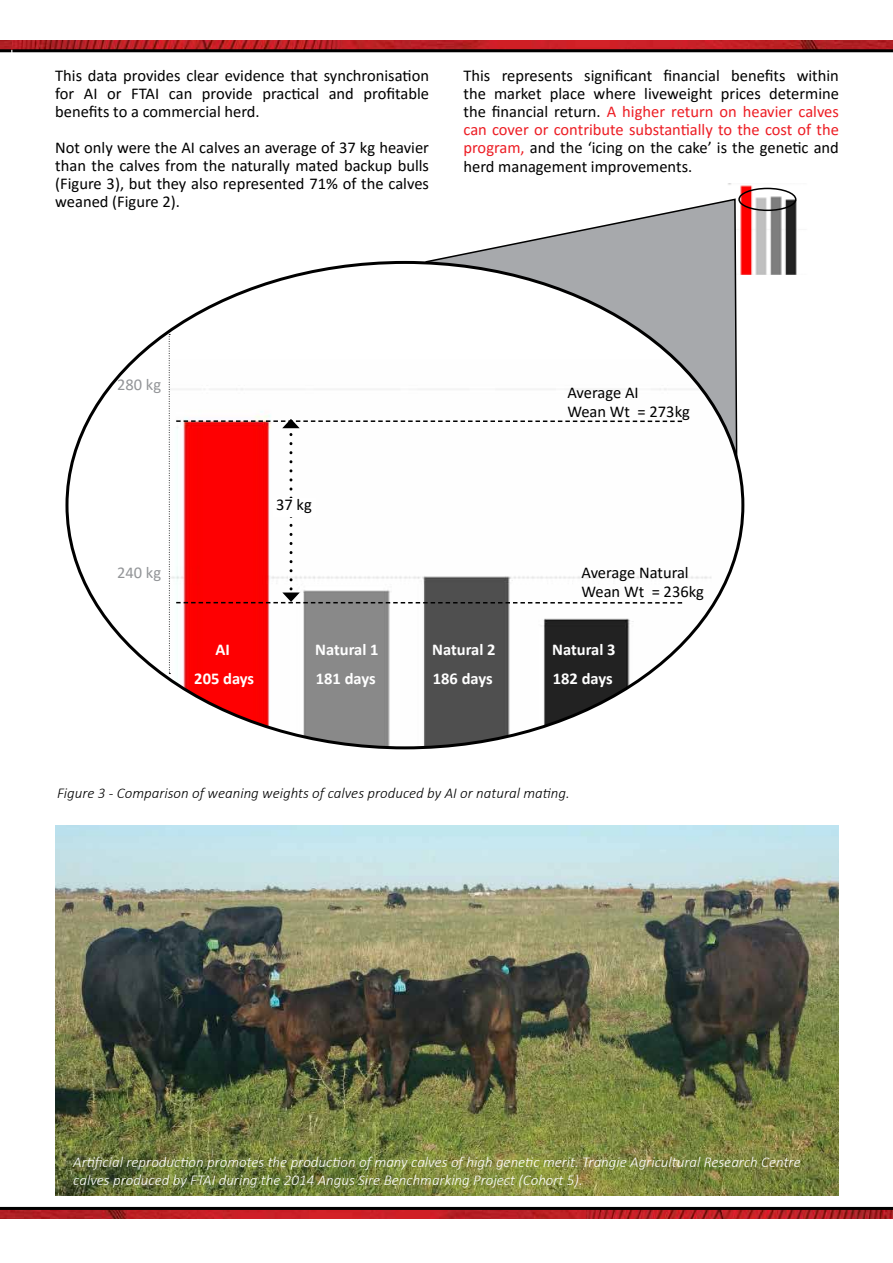
<style>
.page{position:relative;width:893px;height:1263px;background:#fff}
.page>*{position:absolute;margin:0;border:0;box-sizing:border-box;transform-origin:0 0}
.t1{font:16.5px/18px "Calibri";color:#000;text-align:justify}
.t2{font:700 16.5px "Calibri";color:#fff}
.t3{font:16.5px "Calibri";color:#939598}
.t4{font:italic 300 15px/18px "Calibri";color:#fff}
.t5{font:italic 300 15px "Calibri";color:#000}
.s1{color:#ed1d24}
</style>
<div class="page">
<img style="left:728px;top:183px;width:69px;height:92px">
<svg style="left:426px;top:198px;width:313px;height:162px"></svg>
<div style="left:67px;top:262px;width:676px;height:486px;background:#fff;border-radius:50%"></div>
<img style="left:169px;top:360px;width:574px;height:388px">
<div style="left:738px;top:188px;width:58px;height:23px;border:2px solid #000;border-radius:50%"></div>
<svg style="left:169px;top:334px;width:1px;height:340px"></svg>
<svg style="left:176px;top:419px;width:506px;height:9px"></svg>
<svg style="left:176px;top:434px;width:506px;height:170px"></svg>
<div style="left:273px;top:498px;width:42px;height:18px;background:#fff"></div>
<img style="left:55px;top:825px;width:784px;height:371px">
<img style="left:0;top:1210px;width:893px;height:8px">
<hr style="left:0;top:1207px;width:893px;height:3px;background:#000">
<img style="left:11px;top:41px;width:882px;height:8px">
<hr style="left:12px;top:49px;width:881px;height:3px;background:#000">
<svg style="left:0;top:41px;width:11px;height:11px"></svg>
<p class="t1" style="left:55px;top:66px;width:375px">This data provides clear evidence that synchronisation for AI or FTAI can provide practical and profitable benefits to a commercial herd.</p>
<p class="t1" style="left:55px;top:138px;width:375px">Not only were the AI calves an average of 37 kg heavier than the calves from the naturally mated backup bulls (Figure 3), but they also represented 71% of the calves weaned (Figure 2).</p>
<p class="t1" style="left:463px;top:66px;width:377px">This represents significant financial benefits within the market place where liveweight prices determine the financial return. <span class="s1">A higher return on heavier calves can cover or contribute substantially to the cost of the program,</span> and the ‘icing on the cake’ is the genetic and</p>
<p class="t1" style="left:463px;top:157px;width:230px">herd management improvements.</p>
<p class="t3" style="left:117px;top:373px;width:46px">280 kg</p>
<p class="t3" style="left:117px;top:561px;width:46px">240 kg</p>
<p class="t1" style="left:276px;top:495px;width:37px">37 kg</p>
<p class="t1" style="left:567px;top:383px;width:124px;line-height:18.8px">Average AI<br>Wean Wt = 273kg</p>
<p class="t1" style="left:581px;top:563px;width:124px;line-height:18.8px">Average Natural<br>Wean Wt = 236kg</p>
<p class="t2" style="left:216px;top:637px;width:16px">AI</p>
<p class="t2" style="left:315px;top:637px;width:65px">Natural 1</p>
<p class="t2" style="left:432px;top:637px;width:65px">Natural 2</p>
<p class="t2" style="left:552px;top:637px;width:65px">Natural 3</p>
<p class="t2" style="left:194px;top:667px;width:61px">205 days</p>
<p class="t2" style="left:316px;top:667px;width:61px">181 days</p>
<p class="t2" style="left:433px;top:667px;width:61px">186 days</p>
<p class="t2" style="left:553px;top:667px;width:61px">182 days</p>
<p class="t5" style="left:57px;top:784px;width:514px">Figure 3 - Comparison of weaning weights of calves produced by AI or natural mating.</p>
<p class="t4" style="left:73px;top:1153px;width:729px">Artificial reproduction promotes the production of many calves of high genetic merit. Trangie Agricultural Research Centre calves produced by FTAI during the 2014 Angus Sire Benchmarking Project (Cohort 5).</p>
</div>
